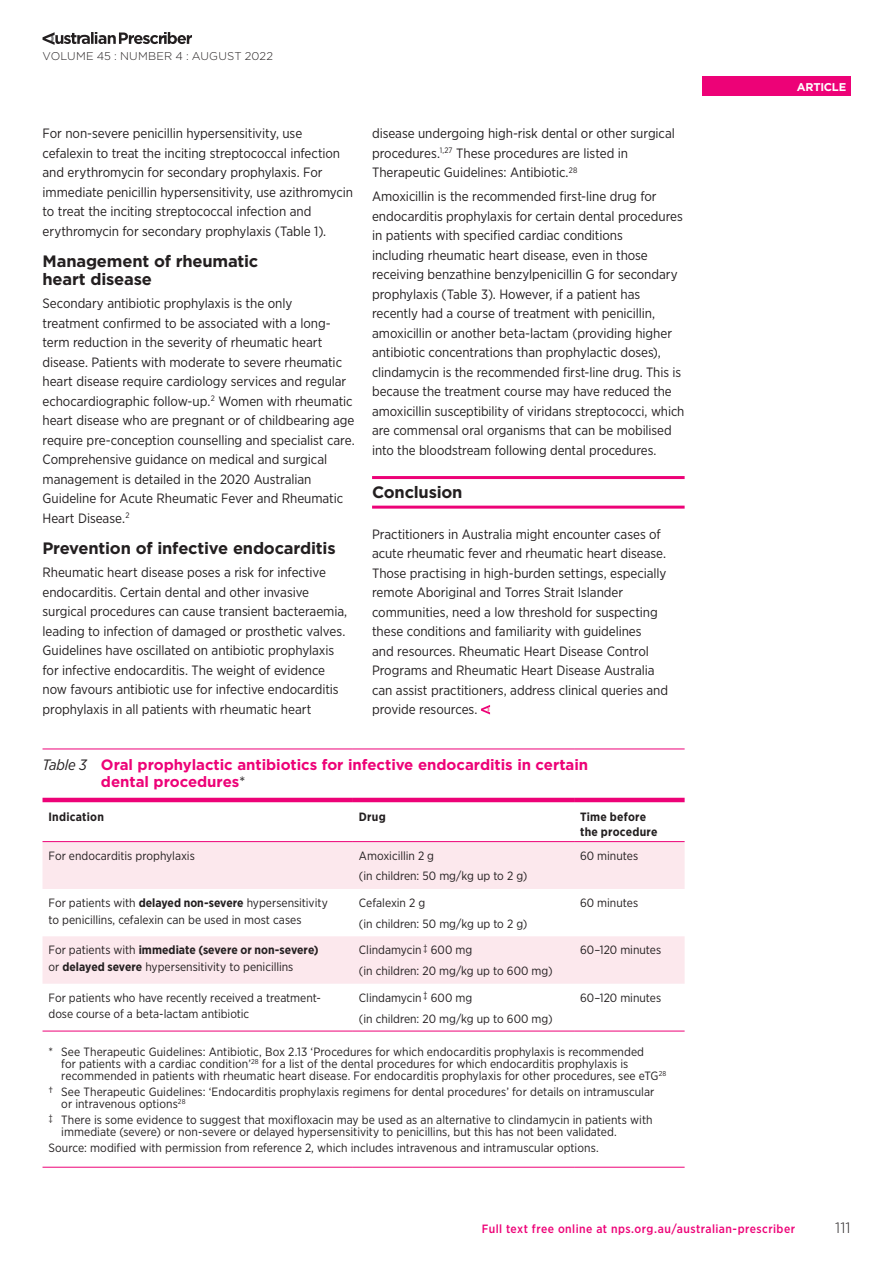
<style>
.page{position:relative;width:893px;height:1263px;background:#fff}
.page>*{position:absolute;margin:0;border:0;box-sizing:border-box;transform-origin:0 0}
.Subheading_Level_1{font:700 16.5px/18px "Gotham";letter-spacing:-.015em;color:#231f20}
.Conclusion_and_Recom{font:700 16.5px "Gotham";letter-spacing:-.01em;color:#231f20}
.Table_Fig_Header{font:700 15px/17.2px "Gotham";letter-spacing:-.005em;color:#ed0277}
.t1{font:300 15px "Gotham";color:#231f20}
.Body_Text{font:13.5px/19.5px "Gotham Narrow";letter-spacing:-.005em;color:#231f20}
.Table_Fig_Legend{font:12px/12px "Gotham Narrow";letter-spacing:.005em;color:#231f20}
.Table_Fig_Text{font:12px/16.5px "Gotham Narrow";letter-spacing:-.005em;color:#231f20}
.t2{font:500 12px "Gotham Narrow";letter-spacing:.035em;color:#ed0277}
.Table_Fig_Column_Hea{font:700 12px/15px "Gotham Narrow";letter-spacing:.02em;color:#231f20}
.t3{font:300 11.25px "Gotham";letter-spacing:.02em;color:#231f20}
.t4{font:700 11.25px "Gotham";letter-spacing:-.02em;color:#fff}
.s1{font-family:"Gotham Narrow";font-weight:400;font-style:italic;color:#231f20}
.s2{font-weight:400;color:#231f20}
.s3{font-weight:700}
.s4{font-size:13.2px}
</style>
<div class="page">
<div style="left:702px;top:77px;width:148px;height:19px;background:#ed0277"></div>
<svg style="left:43px;top:32px;width:149px;height:13px"></svg>
<hr style="left:372px;top:476px;width:313px;height:3px;background:#ed0277">
<hr style="left:372px;top:506px;width:313px;height:3px;background:#ed0277">
<svg style="left:481px;top:705px;width:9px;height:9px"></svg>
<svg style="left:43px;top:842px;width:642px;height:142px;fill:#fce8ed"></svg>
<hr style="left:43px;top:1031px;width:310px;height:1px;background:#ed0277">
<hr style="left:353px;top:1031px;width:221px;height:1px;background:#ed0277">
<hr style="left:574px;top:1031px;width:111px;height:1px;background:#ed0277">
<hr style="left:43px;top:1167px;width:310px;height:1px;background:#ed0277">
<hr style="left:353px;top:1167px;width:221px;height:1px;background:#ed0277">
<hr style="left:574px;top:1167px;width:111px;height:1px;background:#ed0277">
<hr style="left:43px;top:841px;width:310px;height:1px;background:#ed0277">
<hr style="left:353px;top:841px;width:221px;height:1px;background:#ed0277">
<hr style="left:574px;top:841px;width:111px;height:1px;background:#ed0277">
<hr style="left:43px;top:749px;width:310px;height:1px;background:#ed0277">
<hr style="left:353px;top:749px;width:221px;height:1px;background:#ed0277">
<hr style="left:574px;top:749px;width:111px;height:1px;background:#ed0277">
<hr style="left:43px;top:798px;width:310px;height:4px;background:#ed0277">
<hr style="left:353px;top:798px;width:221px;height:4px;background:#ed0277">
<hr style="left:574px;top:798px;width:111px;height:4px;background:#ed0277">
<p class="t3" style="left:43px;top:48px;width:232px">VOLUME 45 : NUMBER 4 : AUGUST 2022</p>
<p class="Body_Text" style="left:43px;top:124px;width:312px">For non-severe penicillin hypersensitivity, use cefalexin to treat the inciting streptococcal infection and erythromycin for secondary prophylaxis. For immediate penicillin hypersensitivity, use azithromycin to treat the inciting streptococcal infection and erythromycin for secondary prophylaxis (Table 1).</p>
<p class="Subheading_Level_1" style="left:43px;top:252px;width:217px">Management of rheumatic heart disease</p>
<p class="Body_Text" style="left:43px;top:294px;width:314px">Secondary antibiotic prophylaxis is the only<br>treatment confirmed to be associated with a long&shy;term reduction in the severity of rheumatic heart disease. Patients with moderate to severe rheumatic heart disease require cardiology services and regular echocardiographic follow-up.<sup>2</sup> Women with rheumatic heart disease who are pregnant or of childbearing age require pre-conception counselling and specialist care.<br>Comprehensive guidance on medical and surgical management is detailed in the 2020 Australian Guideline for Acute Rheumatic Fever and Rheumatic Heart Disease.<sup>2</sup></p>
<p class="Subheading_Level_1" style="left:43px;top:539px;width:295px">Prevention of infective endocarditis</p>
<p class="Body_Text" style="left:43px;top:563px;width:306px">Rheumatic heart disease poses a risk for infective endocarditis. Certain dental and other invasive surgical procedures can cause transient bacteraemia, leading to infection of damaged or prosthetic valves.<br>Guidelines have oscillated on antibiotic prophylaxis for infective endocarditis. The weight of evidence now favours antibiotic use for infective endocarditis prophylaxis in all patients with rheumatic heart</p>
<p class="Body_Text" style="left:372px;top:124px;width:304px">disease undergoing high-risk dental or other surgical procedures.<sup>1,27</sup> These procedures are listed in<br>Therapeutic Guidelines: Antibiotic.<sup>28</sup></p>
<p class="Body_Text" style="left:372px;top:186px;width:314px">Amoxicillin is the recommended first-line drug for endocarditis prophylaxis for certain dental procedures in patients with specified cardiac conditions<br>including rheumatic heart disease, even in those receiving benzathine benzylpenicillin G for secondary prophylaxis (Table 3). However, if a patient has recently had a course of treatment with penicillin, amoxicillin or another beta-lactam (providing higher antibiotic concentrations than prophylactic doses), clindamycin is the recommended first-line drug. This is because the treatment course may have reduced the amoxicillin susceptibility of viridans streptococci, which are commensal oral organisms that can be mobilised into the bloodstream following dental procedures.</p>
<p class="Conclusion_and_Recom" style="left:372px;top:481px;width:92px">Conclusion</p>
<p class="Body_Text" style="left:372px;top:524px;width:298px">Practitioners in Australia might encounter cases of acute rheumatic fever and rheumatic heart disease.<br>Those practising in high-burden settings, especially remote Aboriginal and Torres Strait Islander communities, need a low threshold for suspecting these conditions and familiarity with guidelines<br>and resources. Rheumatic Heart Disease Control Programs and Rheumatic Heart Disease Australia can assist practitioners, address clinical queries and provide resources.</p>
<p class="Table_Fig_Header" style="left:101px;top:756px;width:489px;text-indent:-58px"><span class="s1">Table 3</span> Oral prophylactic antibiotics for infective endocarditis in certain dental procedures<span class="s2">*</span></p>
<p class="Table_Fig_Column_Hea" style="left:49px;top:809px;width:57px">Indication</p>
<p class="Table_Fig_Column_Hea" style="left:359px;top:809px;width:28px">Drug</p>
<p class="Table_Fig_Column_Hea" style="left:580px;top:809px;width:79px">Time before the procedure</p>
<p class="Table_Fig_Text" style="left:49px;top:847px;width:148px">For endocarditis prophylaxis</p>
<p class="Table_Fig_Text" style="left:359px;top:847px;width:77px">Amoxicillin 2 g</p>
<p class="Table_Fig_Text" style="left:359px;top:868px;width:170px">(in children: 50 mg/kg up to 2 g)</p>
<p class="Table_Fig_Text" style="left:580px;top:847px;width:60px">60 minutes</p>
<p class="Table_Fig_Text" style="left:49px;top:894px;width:281px">For patients with <span class="s3">delayed non-severe</span> hypersensitivity to penicillins, cefalexin can be used in most cases</p>
<p class="Table_Fig_Text" style="left:359px;top:894px;width:68px">Cefalexin 2 g</p>
<p class="Table_Fig_Text" style="left:359px;top:915px;width:170px">(in children: 50 mg/kg up to 2 g)</p>
<p class="Table_Fig_Text" style="left:49px;top:942px;width:272px">For patients with <span class="s3">immediate (severe or non-severe) </span>or <span class="s3">delayed severe</span> hypersensitivity to penicillins</p>
<p class="Table_Fig_Text" style="left:359px;top:942px;width:115px">Clindamycin ‡ 600 mg</p>
<p class="Table_Fig_Text" style="left:359px;top:962px;width:195px">(in children: 20 mg/kg up to 600 mg)</p>
<p class="Table_Fig_Text" style="left:49px;top:989px;width:274px">For patients who have recently received a treatment&shy;dose course of a beta-lactam antibiotic</p>
<p class="Table_Fig_Text" style="left:359px;top:989px;width:115px">Clindamycin ‡ 600 mg</p>
<p class="Table_Fig_Text" style="left:359px;top:1010px;width:195px">(in children: 20 mg/kg up to 600 mg)</p>
<p class="Table_Fig_Text" style="left:580px;top:894px;width:60px">60 minutes</p>
<p class="Table_Fig_Text" style="left:580px;top:942px;width:83px">60–120 minutes</p>
<p class="Table_Fig_Text" style="left:580px;top:989px;width:83px">60–120 minutes</p>
<p class="Table_Fig_Legend" style="left:61px;top:1045px;width:606px;text-indent:-13px">* See Therapeutic Guidelines: Antibiotic, Box 2.13 ‘Procedures for which endocarditis prophylaxis is recommended<br>for patients with a cardiac condition’<sup>28</sup> for a list of the dental procedures for which endocarditis prophylaxis is recommended in patients with rheumatic heart disease. For endocarditis prophylaxis for other procedures, see eTG<sup>28</sup></p>
<p class="Table_Fig_Legend" style="left:61px;top:1085px;width:595px;text-indent:-13px"><span class="s4">†</span> See Therapeutic Guidelines: ‘Endocarditis prophylaxis regimens for dental procedures’ for details on intramuscular or intravenous options<sup>28</sup></p>
<p class="Table_Fig_Legend" style="left:61px;top:1113px;width:593px;text-indent:-13px">‡ There is some evidence to suggest that moxifloxacin may be used as an alternative to clindamycin in patients with immediate (severe) or non-severe or delayed hypersensitivity to penicillins, but this has not been validated.</p>
<p class="Table_Fig_Legend" style="left:49px;top:1142px;width:552px">Source: modified with permission from reference 2, which includes intravenous and intramuscular options.</p>
<p class="t4" style="left:797px;top:79px;width:51px">ARTICLE</p>
<p class="t2" style="left:482px;top:1221px;width:315px">Full text free online at nps.org.au/australian-prescriber</p>
<p class="t1" style="left:835px;top:1218px;width:17px">111</p>
</div>
